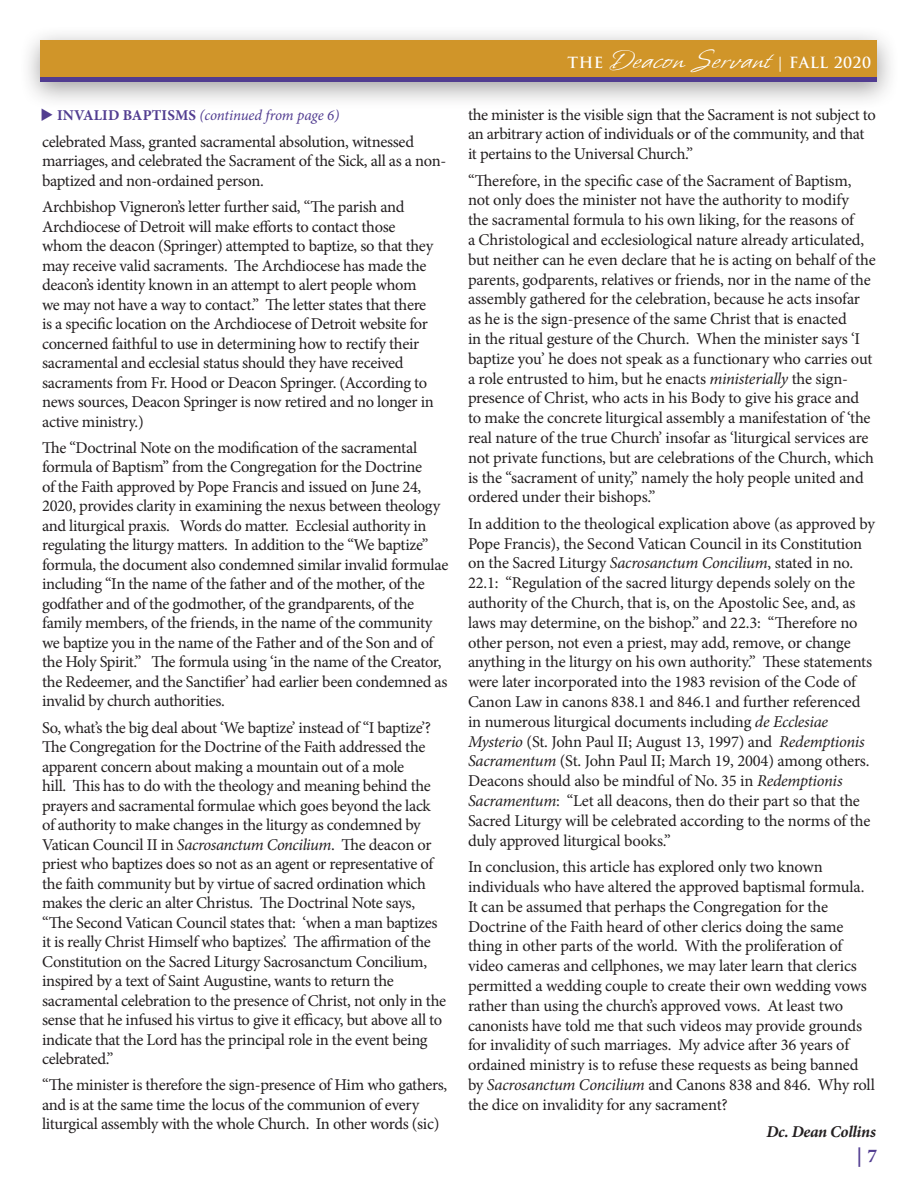
<style>
.page{position:relative;width:918px;height:1188px;background:#fff}
.page>*{position:absolute;margin:0;border:0;box-sizing:border-box;transform-origin:0 0}
.t1{font:30px "Whisper ROB";letter-spacing:.03em;color:#fff}
.t2{font:700 19.5px "Minion Pro";color:#513c90}
.t3{font:16.5px/19.5px "Minion Pro";letter-spacing:-.02em;color:#231f20}
.t4{font:italic 700 16.5px "Minion Pro";letter-spacing:-.02em;color:#231f20}
.t5{font:italic 15px "Minion Pro";letter-spacing:-.01em;color:#513c90}
.s1{font-weight:700;font-style:normal}
.s2{font-style:italic}
.s3{font-family:"Trajan Pro";font-weight:700;font-size:15px}
</style>
<div class="page">
<div style="left:19px;top:25px;width:881px;height:85px;background:#231f20;opacity:.42"></div>
<div style="left:40px;top:40px;width:838px;height:42px;background:#d09529"></div>
<hr style="left:40px;top:78px;width:838px;height:4px;background:#513c90">
<p class="t5" style="left:40px;top:105px;width:300px">◆ <span class="s1">INVALID BAPTISMS</span> (continued from page 6)</p>
<p class="t3" style="left:42px;top:132px;width:406px">celebrated Mass, granted sacramental absolution, witnessed marriages, and celebrated the Sacrament of the Sick, all as a non&shy;baptized and non-ordained person.</p>
<p class="t3" style="left:42px;top:197px;width:393px">Archbishop Vigneron’s letter further said, “The parish and Archdiocese of Detroit will make efforts to contact those whom the deacon (Springer) attempted to baptize, so that they may receive valid sacraments. The Archdiocese has made the deacon’s identity known in an attempt to alert people whom we may not have a way to contact.” The letter states that there is a specific location on the Archdiocese of Detroit website for concerned faithful to use in determining how to rectify their sacramental and ecclesial status should they have received sacraments from Fr. Hood or Deacon Springer. (According to news sources, Deacon Springer is now retired and no longer in active ministry.)</p>
<p class="t3" style="left:42px;top:438px;width:408px">The “Doctrinal Note on the modification of the sacramental formula of Baptism” from the Congregation for the Doctrine<br>of the Faith approved by Pope Francis and issued on June 24, 2020, provides clarity in examining the nexus between theology and liturgical praxis. Words do matter. Ecclesial authority in regulating the liturgy matters. In addition to the “We baptize” formula, the document also condemned similar invalid formulae including “In the name of the father and of the mother, of the godfather and of the godmother, of the grandparents, of the family members, of the friends, in the name of the community we baptize you in the name of the Father and of the Son and of the Holy Spirit.” The formula using ‘in the name of the Creator, the Redeemer, and the Sanctifier’ had earlier been condemned as invalid by church authorities.</p>
<p class="t3" style="left:42px;top:718px;width:406px">So, what’s the big deal about ‘We baptize’ instead of “I baptize’?<br>The Congregation for the Doctrine of the Faith addressed the apparent concern about making a mountain out of a mole<br>hill. This has to do with the theology and meaning behind the prayers and sacramental formulae which goes beyond the lack of authority to make changes in the liturgy as condemned by Vatican Council II in <span class="s2">Sacrosanctum Concilium</span>. The deacon or priest who baptizes does so not as an agent or representative of the faith community but by virtue of sacred ordination which makes the cleric an alter Christus. The Doctrinal Note says, “The Second Vatican Council states that: ‘when a man baptizes it is really Christ Himself who baptizes’. The affirmation of the Constitution on the Sacred Liturgy Sacrosanctum Concilium, inspired by a text of Saint Augustine, wants to return the sacramental celebration to the presence of Christ, not only in the sense that he infused his virtus to give it efficacy, but above all to indicate that the Lord has the principal role in the event being celebrated.”</p>
<p class="t3" style="left:42px;top:1076px;width:407px">“The minister is therefore the sign-presence of Him who gathers, and is at the same time the locus of the communion of every liturgical assembly with the whole Church. In other words (sic)</p>
<p class="t1" style="left:568px;top:45px;width:305px"><span class="s3">THE</span> Deacon Servant <span class="s3">| FALL 2020</span></p>
<p class="t3" style="left:468px;top:105px;width:409px">the minister is the visible sign that the Sacrament is not subject to an arbitrary action of individuals or of the community, and that it pertains to the Universal Church.”</p>
<p class="t3" style="left:468px;top:170px;width:409px">“Therefore, in the specific case of the Sacrament of Baptism, not only does the minister not have the authority to modify<br>the sacramental formula to his own liking, for the reasons of<br>a Christological and ecclesiological nature already articulated, but neither can he even declare that he is acting on behalf of the parents, godparents, relatives or friends, nor in the name of the assembly gathered for the celebration, because he acts insofar as he is the sign-presence of the same Christ that is enacted<br>in the ritual gesture of the Church. When the minister says ‘I baptize you’ he does not speak as a functionary who carries out a role entrusted to him, but he enacts <span class="s2">ministerially</span> the sign&shy;presence of Christ, who acts in his Body to give his grace and to make the concrete liturgical assembly a manifestation of ‘the real nature of the true Church’ insofar as ‘liturgical services are not private functions, but are celebrations of the Church, which is the “sacrament of unity,” namely the holy people united and ordered under their bishops.”</p>
<p class="t3" style="left:468px;top:514px;width:409px">In addition to the theological explication above (as approved by Pope Francis), the Second Vatican Council in its Constitution on the Sacred Liturgy <span class="s2">Sacrosanctum Concilium</span>, stated in no.<br>22.1: “Regulation of the sacred liturgy depends solely on the authority of the Church, that is, on the Apostolic See, and, as laws may determine, on the bishop.” and 22.3: “Therefore no other person, not even a priest, may add, remove, or change anything in the liturgy on his own authority.” These statements were later incorporated into the 1983 revision of the Code of Canon Law in canons 838.1 and 846.1 and further referenced in numerous liturgical documents including <span class="s2">de Ecclesiae Mysterio</span> (St. John Paul II; August 13, 1997) and <span class="s2">Redemptionis Sacramentum</span> (St. John Paul II; March 19, 2004) among others.<br>Deacons should also be mindful of No. 35 in <span class="s2">Redemptionis Sacramentum</span>: “Let all deacons, then do their part so that the Sacred Liturgy will be celebrated according to the norms of the duly approved liturgical books.”</p>
<p class="t3" style="left:468px;top:857px;width:408px">In conclusion, this article has explored only two known individuals who have altered the approved baptismal formula.<br>It can be assumed that perhaps the Congregation for the Doctrine of the Faith heard of other clerics doing the same thing in other parts of the world. With the proliferation of video cameras and cellphones, we may later learn that clerics permitted a wedding couple to create their own wedding vows rather than using the church’s approved vows. At least two canonists have told me that such videos may provide grounds for invalidity of such marriages. My advice after 36 years of ordained ministry is to refuse these requests as being banned by <span class="s2">Sacrosanctum Concilium</span> and Canons 838 and 846. Why roll the dice on invalidity for any sacrament?</p>
<p class="t4" style="left:766px;top:1120px;width:111px">Dc. Dean Collins</p>
<p class="t2" style="left:857px;top:1142px;width:22px">| 7</p>
</div>
